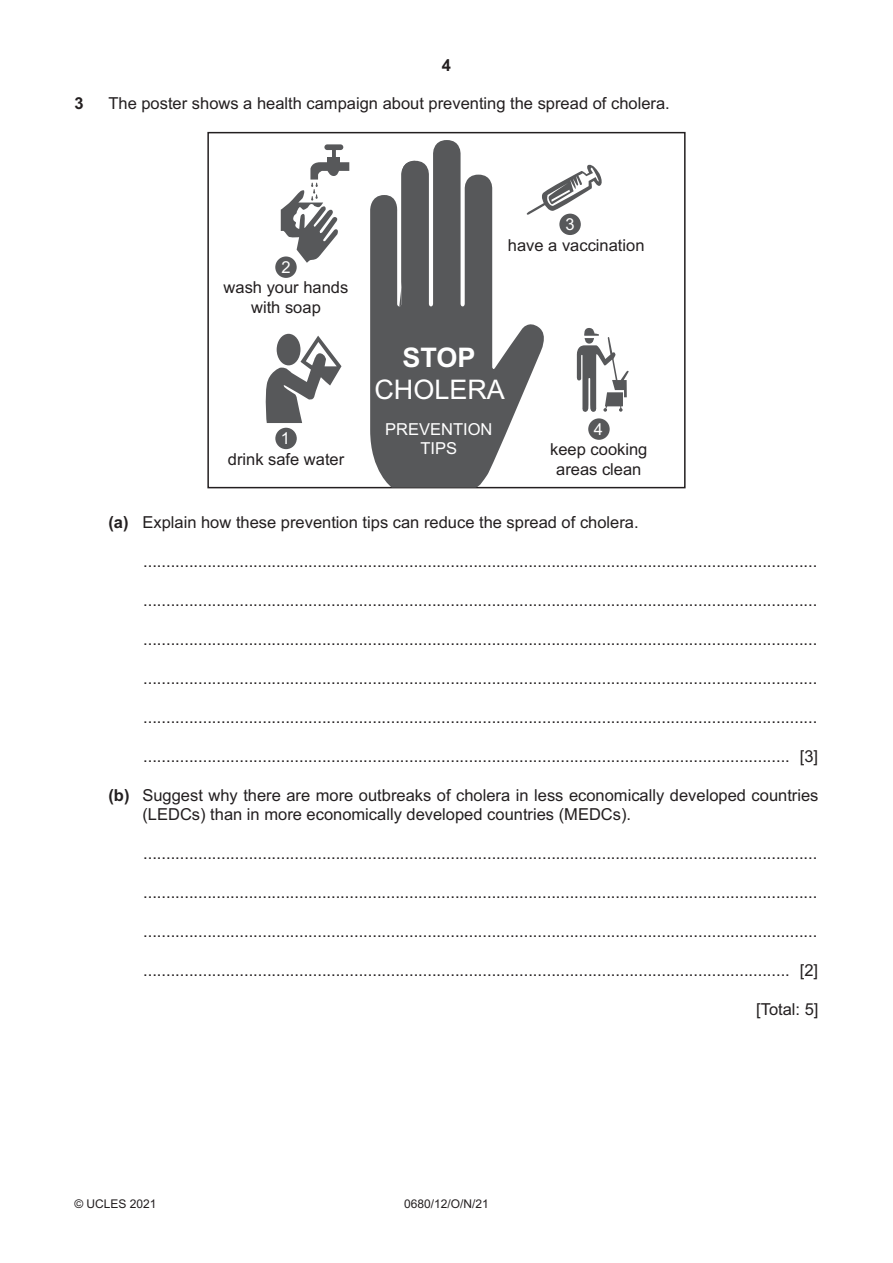
<style>
.page{position:relative;width:893px;height:1263px;background:#fff}
.page>*{position:absolute;margin:0;border:0;box-sizing:border-box;transform-origin:0 0}
.t1{font:27px "Arial";color:#fff}
.t2{font:700 27px "Arial";color:#fff}
.t3{font:16.5px/19.8px "Arial";color:#231f20;text-align:center}
.t4{font:16.5px/19.8px "Arial";color:#fff;text-align:center}
.t5{font:700 16.5px "Arial";color:#231f20}
.t6{font:12px "Arial";color:#231f20}
.s1{font-weight:700}
</style>
<div class="page">
<div style="left:207px;top:132px;width:479px;height:356px;border:2px solid #231f20"></div>
<div style="left:275px;top:428px;width:22px;height:21px;background:#57585a;border-radius:50%"></div>
<svg style="left:370px;top:140px;width:179px;height:348px;fill:#57585a"></svg>
<div style="left:324px;top:144px;width:19px;height:6px;background:#57585a;border-radius:3px"></div>
<svg style="left:332px;top:147px;width:4px;height:13px"></svg>
<div style="left:328px;top:157px;width:12px;height:6px;background:#57585a"></div>
<svg style="left:281px;top:162px;width:68px;height:101px"></svg>
<div style="left:277px;top:334px;width:23px;height:31px;background:#57585a;border-radius:50%"></div>
<svg style="left:265px;top:336px;width:76px;height:87px"></svg>
<svg style="left:527px;top:164px;width:75px;height:51px"></svg>
<svg style="left:576px;top:328px;width:53px;height:84px"></svg>
<div style="left:275px;top:256px;width:22px;height:22px;background:#57585a;border-radius:50%"></div>
<div style="left:559px;top:214px;width:22px;height:21px;background:#57585a;border-radius:50%"></div>
<div style="left:588px;top:418px;width:22px;height:22px;background:#57585a;border-radius:50%"></div>
<p class="t5" style="left:442px;top:53px;width:11px">4</p>
<p class="t5" style="left:74px;top:92px;width:11px">3</p>
<p class="t3" style="left:108px;top:93px;width:563px">The poster shows a health campaign about preventing the spread of cholera.</p>
<p class="t4" style="left:565px;top:214px;width:11px">3</p>
<p class="t4" style="left:281px;top:257px;width:11px">2</p>
<p class="t3" style="left:224px;top:277px;width:126px">wash your hands with soap</p>
<p class="t3" style="left:508px;top:235px;width:138px">have a vaccination</p>
<h1 class="t2" style="left:403px;top:338px;width:75px">STOP</h1>
<h1 class="t1" style="left:374px;top:371px;width:132px">CHOLERA</h1>
<p class="t4" style="left:385px;top:419px;width:109px">PREVENTION<br>TIPS</p>
<p class="t4" style="left:594px;top:419px;width:11px">4</p>
<p class="t4" style="left:281px;top:428px;width:11px">1</p>
<p class="t3" style="left:228px;top:450px;width:118px">drink safe water</p>
<p class="t3" style="left:550px;top:439px;width:99px">keep cooking areas clean</p>
<p class="t3" style="left:108px;top:512px;width:532px"><span class="s1">(a)</span> Explain how these prevention tips can reduce the spread of cholera.</p>
<p class="t3" style="left:143px;top:551px;width:676px">...................................................................................................................................................</p>
<p class="t3" style="left:143px;top:590px;width:676px">...................................................................................................................................................</p>
<p class="t3" style="left:143px;top:629px;width:676px">...................................................................................................................................................</p>
<p class="t3" style="left:143px;top:668px;width:676px">...................................................................................................................................................</p>
<p class="t3" style="left:143px;top:707px;width:676px">...................................................................................................................................................</p>
<p class="t3" style="left:143px;top:746px;width:676px">............................................................................................................................................. [3]</p>
<p class="t3" style="left:142px;top:785px;width:678px;text-align:left;text-indent:-34px"><span class="s1">(b)</span> Suggest why there are more outbreaks of cholera in less economically developed countries (LEDCs) than in more economically developed countries (MEDCs).</p>
<p class="t3" style="left:143px;top:843px;width:676px">...................................................................................................................................................</p>
<p class="t3" style="left:143px;top:882px;width:676px">...................................................................................................................................................</p>
<p class="t3" style="left:143px;top:921px;width:676px">...................................................................................................................................................</p>
<p class="t3" style="left:143px;top:960px;width:676px">............................................................................................................................................. [2]</p>
<p class="t3" style="left:756px;top:999px;width:64px">[Total: 5]</p>
<p class="t6" style="left:74px;top:1195px;width:84px">© UCLES 2021</p>
<p class="t6" style="left:404px;top:1195px;width:86px">0680/12/O/N/21</p>
</div>
